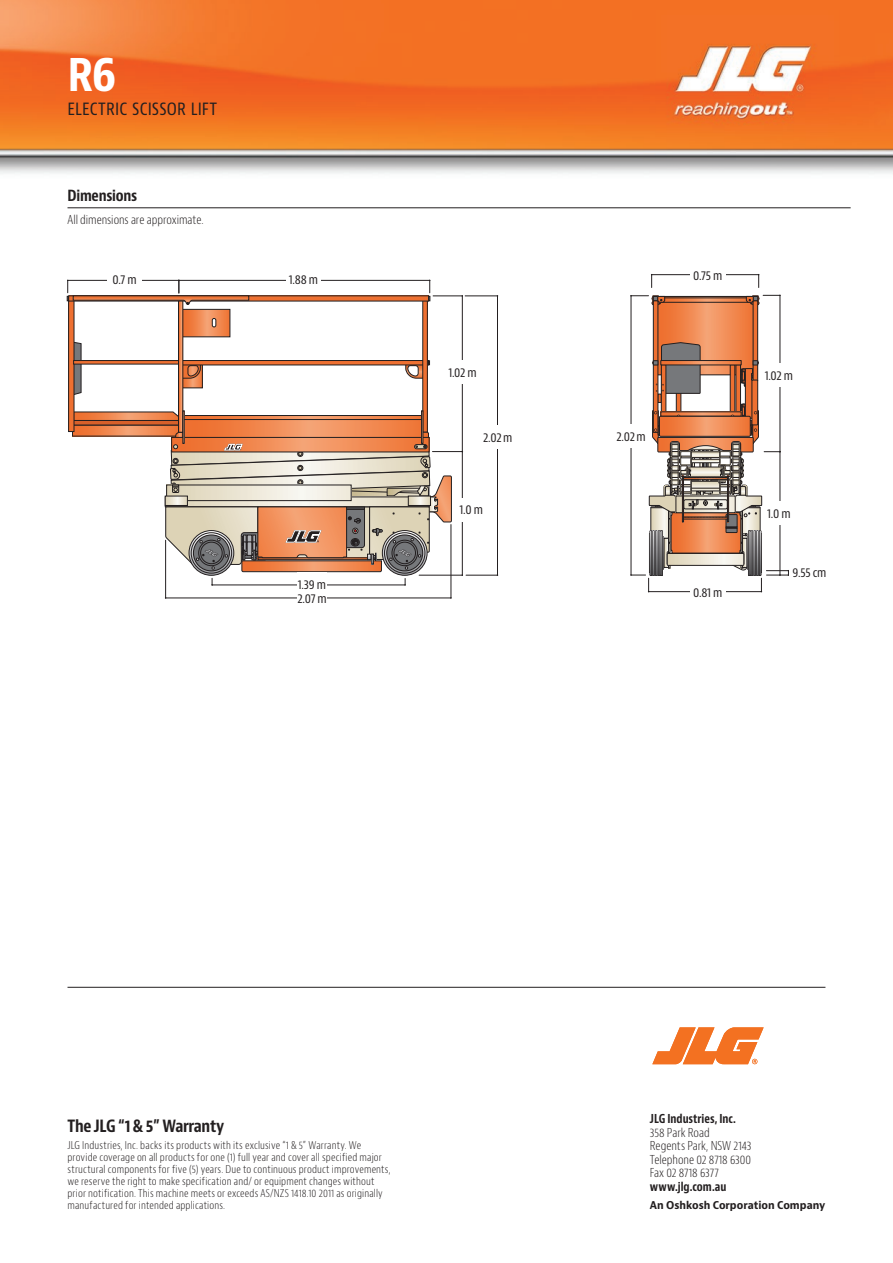
<style>
.page{position:relative;width:893px;height:1263px;background:#fff}
.page>*{position:absolute;margin:0;border:0;box-sizing:border-box;transform-origin:0 0}
.t1{font:700 condensed 48px "Bernino Sans";color:#fff}
.t2{font:condensed 18px "Bernino Sans";letter-spacing:.01em;color:#231f20}
.t3{font:700 condensed 16.5px "Bernino Sans";letter-spacing:-.025em;color:#231f20}
.t4{font:700 condensed 15px "Bernino Sans";letter-spacing:-.015em;color:#231f20}
.t5{font:condensed 12.45px/14px "Bernino Sans";letter-spacing:-.02em;color:#231f20}
.t6{font:300 condensed 12px/13.5px "Bernino Sans";letter-spacing:-.005em;color:#231f20}
.t7{font:700 condensed 12px "Bernino Sans";color:#231f20;scale:.95 1}
.t8{font:300 condensed 10.5px/12px "Bernino Sans";letter-spacing:.015em;color:#231f20}
.t9{font:700 10.5px "Bernino Sans";color:#231f20;scale:.95 1}
.t10{font:700 condensed 7.8px "Helvetica";color:#231f20}
</style>
<div class="page">
<svg style="left:652px;top:1027px;width:112px;height:37px"></svg>
<img style="left:0;top:0;width:893px;height:174px">
<hr style="left:68px;top:208px;width:782px;height:1px;background:#231f20">
<hr style="left:68px;top:987px;width:757px;height:1px;background:#231f20">
<hr style="left:652px;top:274px;width:107px;height:1px;background:#231f20">
<svg style="left:758px;top:275px;width:1px;height:12px"></svg>
<svg style="left:651px;top:274px;width:1px;height:13px"></svg>
<hr style="left:780px;top:296px;width:1px;height:156px;background:#231f20">
<hr style="left:631px;top:296px;width:1px;height:279px;background:#231f20">
<svg style="left:658px;top:303px;width:94px;height:39px;background:#f0874f"></svg>
<div style="left:753px;top:301px;width:5px;height:80px;background:#ee7031"></div>
<div style="left:753px;top:300px;width:5px;height:81px;border:1px solid #231f20"></div>
<div style="left:653px;top:301px;width:5px;height:131px;background:#ee7031"></div>
<div style="left:653px;top:300px;width:5px;height:133px;border:1px solid #231f20"></div>
<div style="left:659px;top:296px;width:93px;height:7px;border:1px solid #231f20"></div>
<svg style="left:665px;top:299px;width:81px;height:2px"></svg>
<div style="left:659px;top:297px;width:93px;height:6px;border:1px solid #231f20"></div>
<svg style="left:746px;top:295px;width:35px;height:10px"></svg>
<svg style="left:630px;top:295px;width:35px;height:10px"></svg>
<svg style="left:630px;top:342px;width:159px;height:250px"></svg>
<div style="left:727px;top:475px;width:2px;height:47px;border:1px solid #231f20"></div>
<div style="left:682px;top:475px;width:2px;height:47px;border:1px solid #231f20"></div>
<div style="left:764px;top:501px;width:29px;height:24px;background:#fff"></div>
<div style="left:616px;top:424px;width:30px;height:24px;background:#fff"></div>
<div style="left:690px;top:263px;width:35px;height:24px;background:#fff"></div>
<div style="left:690px;top:580px;width:35px;height:24px;background:#fff"></div>
<div style="left:764px;top:363px;width:29px;height:24px;background:#fff"></div>
<hr style="left:179px;top:280px;width:251px;height:1px;background:#231f20">
<hr style="left:432px;top:451px;width:30px;height:1px;background:#231f20">
<hr style="left:419px;top:575px;width:43px;height:1px;background:#231f20">
<hr style="left:462px;top:452px;width:1px;height:123px;background:#231f20">
<hr style="left:465px;top:296px;width:32px;height:1px;background:#231f20">
<hr style="left:466px;top:575px;width:31px;height:1px;background:#231f20">
<hr style="left:497px;top:296px;width:1px;height:279px;background:#231f20">
<hr style="left:462px;top:296px;width:1px;height:155px;background:#231f20">
<div style="left:72px;top:425px;width:109px;height:11px;border:1px solid #231f20"></div>
<div style="left:69px;top:299px;width:5px;height:132px;background:#ee7031"></div>
<div style="left:68px;top:298px;width:6px;height:134px;border:1px solid #231f20"></div>
<div style="left:182px;top:360px;width:246px;height:5px;background:#ee7031"></div>
<div style="left:181px;top:360px;width:248px;height:5px;border:1px solid #231f20"></div>
<div style="left:178px;top:300px;width:5px;height:132px;background:#f28b54"></div>
<div style="left:178px;top:299px;width:5px;height:134px;border:1px solid #231f20"></div>
<hr style="left:423px;top:300px;width:4px;height:132px;background:#ee7031">
<div style="left:422px;top:299px;width:6px;height:133px;border:1px solid #231f20"></div>
<div style="left:69px;top:296px;width:359px;height:5px;background:#ee7031"></div>
<svg style="left:67px;top:280px;width:182px;height:115px"></svg>
<svg style="left:428px;top:280px;width:35px;height:21px"></svg>
<svg style="left:405px;top:360px;width:25px;height:19px"></svg>
<div style="left:421px;top:410px;width:2px;height:34px;border:1px solid #231f20"></div>
<div style="left:182px;top:410px;width:3px;height:34px;border:1px solid #231f20"></div>
<svg style="left:73px;top:411px;width:379px;height:188px"></svg>
<hr style="left:184px;top:419px;width:238px;height:1px;background:#231f20">
<div style="left:457px;top:498px;width:29px;height:23px;background:#fff"></div>
<div style="left:448px;top:360px;width:29px;height:24px;background:#fff"></div>
<div style="left:483px;top:425px;width:29px;height:24px;background:#fff"></div>
<div style="left:286px;top:267px;width:34px;height:24px;background:#fff"></div>
<div style="left:108px;top:267px;width:34px;height:24px;background:#fff"></div>
<div style="left:297px;top:572px;width:30px;height:24px;background:#fff"></div>
<div style="left:297px;top:591px;width:30px;height:14px;background:#fff"></div>
<h1 class="t1" style="left:68px;top:44px;width:51px">R6</h1>
<h2 class="t2" style="left:68px;top:97px;width:151px">ELECTRIC SCISSOR LIFT</h2>
<h3 class="t4" style="left:68px;top:186px;width:71px">Dimensions</h3>
<p class="t6" style="left:68px;top:214px;width:138px">All dimensions are approximate.</p>
<p class="t5" style="left:113px;top:272px;width:26px">0.7 m</p>
<p class="t5" style="left:289px;top:272px;width:31px">1.88 m</p>
<p class="t10" style="left:121px;top:276px;width:5px">E</p>
<p class="t10" style="left:301px;top:276px;width:6px">D</p>
<p class="t5" style="left:297px;top:578px;width:31px">1.39 m<br>2.07 m</p>
<p class="t10" style="left:309px;top:580px;width:6px">H</p>
<p class="t10" style="left:309px;top:593px;width:6px">G</p>
<p class="t5" style="left:693px;top:268px;width:31px">0.75 m</p>
<p class="t10" style="left:704px;top:270px;width:6px">D</p>
<p class="t5" style="left:448px;top:366px;width:30px">1.02 m</p>
<p class="t10" style="left:460px;top:368px;width:6px">B</p>
<p class="t5" style="left:765px;top:369px;width:30px">1.02 m</p>
<p class="t10" style="left:778px;top:371px;width:6px">B</p>
<p class="t10" style="left:495px;top:431px;width:6px">C</p>
<p class="t5" style="left:483px;top:431px;width:31px">2.02 m</p>
<p class="t5" style="left:616px;top:429px;width:31px">2.02 m</p>
<p class="t10" style="left:629px;top:431px;width:6px">C</p>
<p class="t10" style="left:460px;top:503px;width:6px">A</p>
<p class="t5" style="left:459px;top:503px;width:25px">1.0 m</p>
<p class="t5" style="left:767px;top:506px;width:25px">1.0 m</p>
<p class="t10" style="left:778px;top:508px;width:6px">A</p>
<p class="t5" style="left:793px;top:566px;width:35px">9.55 cm</p>
<p class="t10" style="left:792px;top:569px;width:4px">I</p>
<p class="t5" style="left:693px;top:585px;width:31px">0.81 m</p>
<p class="t10" style="left:705px;top:587px;width:5px">F</p>
<h3 class="t3" style="left:68px;top:1116px;width:158px">The JLG “1 &amp; 5” Warranty</h3>
<p class="t8" style="left:68px;top:1139px;width:325px">JLG Industries, Inc. backs its products with its exclusive “1 &amp; 5” Warranty. We provide coverage on all products for one (1) full year and cover all specified major structural components for five (5) years. Due to continuous product improvements, we reserve the right to make specification and/ or equipment changes without prior notification. This machine meets or exceeds AS/NZS 1418.10 2011 as originally manufactured for intended applications.</p>
<p class="t7" style="left:650px;top:1112px;width:92px">JLG Industries, Inc.</p>
<p class="t6" style="left:650px;top:1126px;width:103px">358 Park Road<br>Regents Park, NSW 2143<br>Telephone 02 8718 6300<br>Fax 02 8718 6377</p>
<p class="t7" style="left:650px;top:1179px;width:82px">www.jlg.com.au</p>
<p class="t9" style="left:650px;top:1198px;width:186px">An Oshkosh Corporation Company</p>
</div>
